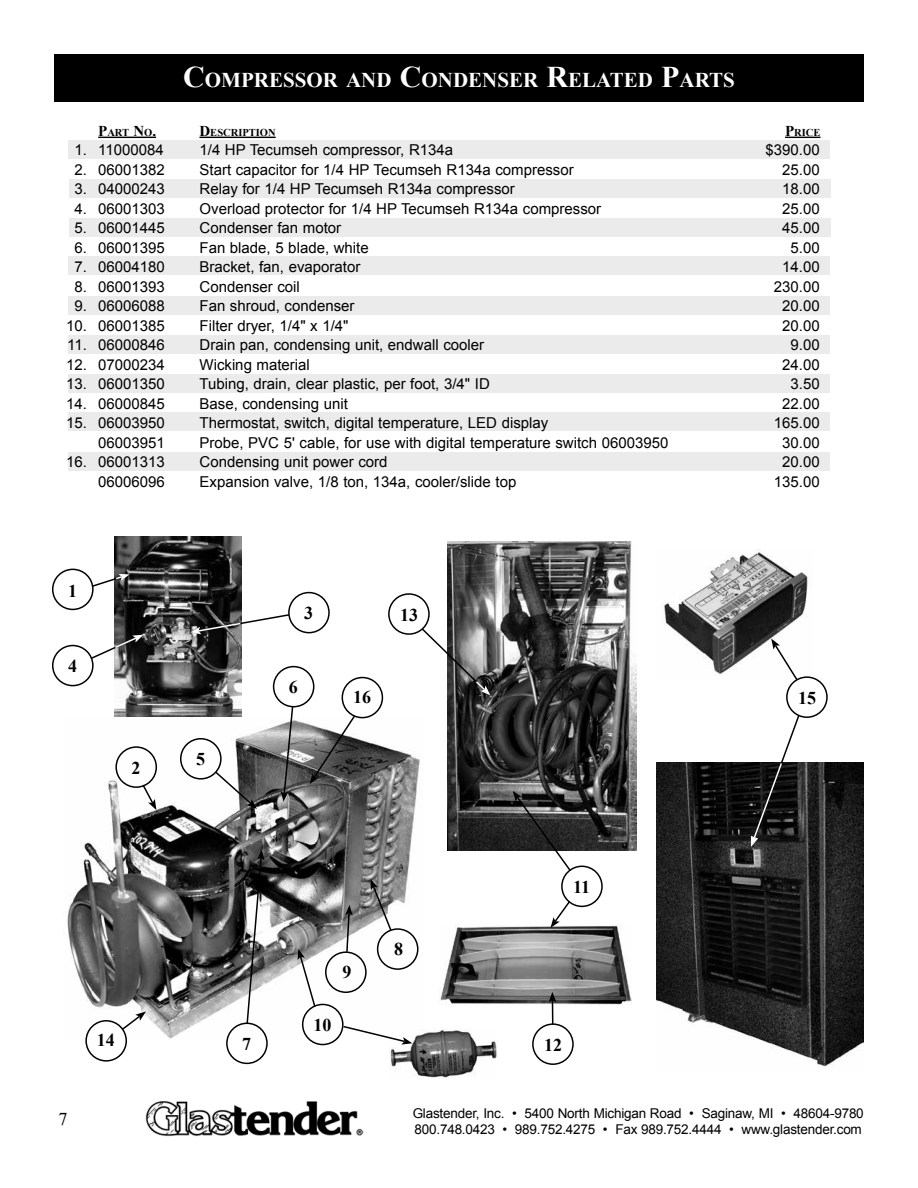
<style>
.page{position:relative;width:918px;height:1188px;background:#fff}
.page>*{position:absolute;margin:0;border:0;box-sizing:border-box;transform-origin:0 0}
.t1{font:700 21px "Times New Roman";color:#fff}
.t2{font:700 18px "Times New Roman";color:#000}
.t3{font:18px "Times New Roman";color:#000}
.t4{font:15px "Arial";color:#000}
.t5{font:13.5px/16.2px "Arial";letter-spacing:-.015em;color:#000}
.t6{font:700 10.5px "Times New Roman";color:#000}
.s1{font-size:30px}
.s2{font-size:15px}
</style>
<div class="page">
<img style="left:146px;top:1101px;width:217px;height:35px">
<div style="left:54px;top:54px;width:810px;height:47px;background:#000"></div>
<img style="left:440px;top:924px;width:192px;height:81px">
<img style="left:67px;top:715px;width:353px;height:325px">
<img style="left:389px;top:1029px;width:108px;height:49px">
<img style="left:664px;top:549px;width:144px;height:131px">
<img style="left:657px;top:763px;width:207px;height:304px">
<img style="left:115px;top:536px;width:127px;height:181px">
<img style="left:447px;top:542px;width:189px;height:308px">
<div style="left:288px;top:592px;width:42px;height:41px;border:2px solid #000;border-radius:50%"></div>
<div style="left:69px;top:140px;width:761px;height:18px;background:#ebebec"></div>
<div style="left:69px;top:179px;width:762px;height:18px;background:#ebebec"></div>
<div style="left:69px;top:218px;width:762px;height:19px;background:#ebebec"></div>
<div style="left:69px;top:257px;width:761px;height:18px;background:#ebebec"></div>
<div style="left:69px;top:297px;width:761px;height:18px;background:#ebebec"></div>
<div style="left:69px;top:335px;width:761px;height:18px;background:#ebebec"></div>
<div style="left:69px;top:374px;width:761px;height:19px;background:#ebebec"></div>
<div style="left:69px;top:413px;width:761px;height:18px;background:#ebebec"></div>
<div style="left:69px;top:452px;width:761px;height:18px;background:#ebebec"></div>
<svg style="left:342px;top:1025px;width:70px;height:20px"></svg>
<div style="left:226px;top:1023px;width:42px;height:41px;border:2px solid #000;border-radius:50%"></div>
<div style="left:115px;top:746px;width:42px;height:42px;border:2px solid #000;border-radius:50%"></div>
<svg style="left:141px;top:783px;width:15px;height:27px"></svg>
<div style="left:85px;top:1020px;width:42px;height:42px;border:2px solid #000;border-radius:50%"></div>
<svg style="left:120px;top:1011px;width:26px;height:20px"></svg>
<div style="left:377px;top:928px;width:41px;height:42px;border:2px solid #000;border-radius:50%"></div>
<svg style="left:371px;top:879px;width:22px;height:53px"></svg>
<div style="left:325px;top:951px;width:42px;height:42px;border:2px solid #000;border-radius:50%"></div>
<svg style="left:345px;top:905px;width:8px;height:48px"></svg>
<div style="left:273px;top:666px;width:41px;height:41px;border:2px solid #000;border-radius:50%"></div>
<div style="left:180px;top:738px;width:42px;height:42px;border:2px solid #000;border-radius:50%"></div>
<div style="left:302px;top:1004px;width:42px;height:41px;border:2px solid #000;border-radius:50%"></div>
<div style="left:532px;top:1023px;width:42px;height:42px;border:2px solid #000;border-radius:50%"></div>
<div style="left:561px;top:866px;width:42px;height:41px;border:2px solid #000;border-radius:50%"></div>
<svg style="left:513px;top:791px;width:59px;height:82px"></svg>
<div style="left:786px;top:676px;width:42px;height:42px;border:2px solid #000;border-radius:50%"></div>
<div style="left:52px;top:645px;width:42px;height:41px;border:2px solid #000;border-radius:50%"></div>
<div style="left:388px;top:593px;width:42px;height:42px;border:2px solid #000;border-radius:50%"></div>
<div style="left:342px;top:677px;width:41px;height:41px;border:2px solid #000;border-radius:50%"></div>
<svg style="left:310px;top:714px;width:47px;height:70px"></svg>
<div style="left:52px;top:569px;width:42px;height:41px;border:2px solid #000;border-radius:50%"></div>
<svg style="left:281px;top:705px;width:13px;height:97px"></svg>
<svg style="left:298px;top:949px;width:19px;height:59px"></svg>
<svg style="left:771px;top:639px;width:28px;height:43px"></svg>
<svg style="left:550px;top:899px;width:22px;height:29px"></svg>
<svg style="left:549px;top:992px;width:7px;height:32px"></svg>
<svg style="left:751px;top:713px;width:50px;height:134px"></svg>
<svg style="left:213px;top:770px;width:44px;height:39px"></svg>
<svg style="left:246px;top:850px;width:19px;height:175px"></svg>
<svg style="left:91px;top:574px;width:39px;height:14px"></svg>
<svg style="left:90px;top:635px;width:53px;height:25px"></svg>
<svg style="left:190px;top:613px;width:101px;height:21px"></svg>
<svg style="left:420px;top:627px;width:70px;height:68px"></svg>
<hr style="left:98px;top:137px;width:58px;height:1px;background:#000">
<hr style="left:199px;top:137px;width:77px;height:1px;background:#000">
<hr style="left:785px;top:137px;width:35px;height:1px;background:#000">
<h1 class="t1" style="left:183px;top:66px;width:551px"><span class="s1">C</span>OMPRESSOR AND <span class="s1">C</span>ONDENSER <span class="s1">R</span>ELATED <span class="s1">P</span>ARTS</h1>
<p class="t6" style="left:98px;top:125px;width:59px"><span class="s2">P</span>ART <span class="s2">N</span>O<span class="s2">.</span></p>
<p class="t6" style="left:199px;top:125px;width:77px"><span class="s2">D</span>ESCRIPTION</p>
<p class="t6" style="left:785px;top:125px;width:37px"><span class="s2">P</span>RICE</p>
<p class="t4" style="left:75px;top:140px;width:91px">1. 11000084</p>
<p class="t4" style="left:200px;top:140px;width:255px">1/4 HP Tecumseh compressor, R134a</p>
<p class="t4" style="left:766px;top:140px;width:56px">$390.00</p>
<p class="t4" style="left:75px;top:160px;width:92px">2. 06001382</p>
<p class="t4" style="left:200px;top:160px;width:376px">Start capacitor for 1/4 HP Tecumseh R134a compressor</p>
<p class="t4" style="left:782px;top:160px;width:39px">25.00</p>
<p class="t4" style="left:75px;top:179px;width:92px">3. 04000243</p>
<p class="t4" style="left:200px;top:179px;width:317px">Relay for 1/4 HP Tecumseh R134a compressor</p>
<p class="t4" style="left:782px;top:179px;width:39px">18.00</p>
<p class="t4" style="left:75px;top:199px;width:92px">4. 06001303</p>
<p class="t4" style="left:200px;top:199px;width:403px">Overload protector for 1/4 HP Tecumseh R134a compressor</p>
<p class="t4" style="left:782px;top:199px;width:39px">25.00</p>
<p class="t4" style="left:75px;top:218px;width:92px">5. 06001445</p>
<p class="t4" style="left:200px;top:218px;width:143px">Condenser fan motor</p>
<p class="t4" style="left:782px;top:218px;width:39px">45.00</p>
<p class="t4" style="left:75px;top:238px;width:92px">6. 06001395</p>
<p class="t4" style="left:200px;top:238px;width:171px">Fan blade, 5 blade, white</p>
<p class="t4" style="left:791px;top:238px;width:31px">5.00</p>
<p class="t4" style="left:75px;top:257px;width:92px">7. 06004180</p>
<p class="t4" style="left:200px;top:257px;width:162px">Bracket, fan, evaporator</p>
<p class="t4" style="left:782px;top:257px;width:39px">14.00</p>
<p class="t4" style="left:75px;top:277px;width:92px">8. 06001393</p>
<p class="t4" style="left:200px;top:277px;width:102px">Condenser coil</p>
<p class="t4" style="left:774px;top:277px;width:47px">230.00</p>
<p class="t4" style="left:75px;top:296px;width:92px">9. 06006088</p>
<p class="t4" style="left:200px;top:296px;width:157px">Fan shroud, condenser</p>
<p class="t4" style="left:782px;top:296px;width:39px">20.00</p>
<p class="t4" style="left:66px;top:316px;width:100px">10. 06001385</p>
<p class="t4" style="left:200px;top:316px;width:151px">Filter dryer, 1/4" x 1/4"</p>
<p class="t4" style="left:782px;top:316px;width:39px">20.00</p>
<p class="t4" style="left:67px;top:335px;width:99px">11. 06000846</p>
<p class="t4" style="left:200px;top:335px;width:286px">Drain pan, condensing unit, endwall cooler</p>
<p class="t4" style="left:791px;top:335px;width:31px">9.00</p>
<p class="t4" style="left:66px;top:355px;width:100px">12. 07000234</p>
<p class="t4" style="left:200px;top:355px;width:112px">Wicking material</p>
<p class="t4" style="left:782px;top:355px;width:39px">24.00</p>
<p class="t4" style="left:66px;top:374px;width:100px">13. 06001350</p>
<p class="t4" style="left:200px;top:374px;width:292px">Tubing, drain, clear plastic, per foot, 3/4" ID</p>
<p class="t4" style="left:791px;top:374px;width:31px">3.50</p>
<p class="t4" style="left:66px;top:394px;width:100px">14. 06000845</p>
<p class="t4" style="left:200px;top:394px;width:150px">Base, condensing unit</p>
<p class="t4" style="left:782px;top:394px;width:39px">22.00</p>
<p class="t4" style="left:66px;top:413px;width:100px">15. 06003950</p>
<p class="t4" style="left:200px;top:413px;width:350px">Thermostat, switch, digital temperature, LED display</p>
<p class="t4" style="left:774px;top:413px;width:47px">165.00</p>
<p class="t4" style="left:98px;top:433px;width:68px">06003951</p>
<p class="t4" style="left:200px;top:433px;width:470px">Probe, PVC 5' cable, for use with digital temperature switch 06003950</p>
<p class="t4" style="left:782px;top:433px;width:39px">30.00</p>
<p class="t4" style="left:66px;top:452px;width:100px">16. 06001313</p>
<p class="t4" style="left:200px;top:452px;width:190px">Condensing unit power cord</p>
<p class="t4" style="left:782px;top:452px;width:39px">20.00</p>
<p class="t4" style="left:98px;top:472px;width:68px">06006096</p>
<p class="t4" style="left:200px;top:472px;width:318px">Expansion valve, 1/8 ton, 134a, cooler/slide top</p>
<p class="t4" style="left:774px;top:472px;width:47px">135.00</p>
<p class="t2" style="left:68px;top:579px;width:10px">1</p>
<p class="t2" style="left:68px;top:654px;width:10px">4</p>
<p class="t2" style="left:131px;top:755px;width:10px">2</p>
<p class="t2" style="left:196px;top:747px;width:10px">5</p>
<p class="t2" style="left:304px;top:601px;width:10px">3</p>
<p class="t2" style="left:400px;top:603px;width:19px">13</p>
<p class="t2" style="left:289px;top:675px;width:10px">6</p>
<p class="t2" style="left:353px;top:684px;width:19px">16</p>
<p class="t2" style="left:97px;top:1027px;width:19px">14</p>
<p class="t2" style="left:242px;top:1031px;width:10px">7</p>
<p class="t2" style="left:342px;top:959px;width:10px">9</p>
<p class="t2" style="left:313px;top:1013px;width:19px">10</p>
<p class="t2" style="left:394px;top:936px;width:10px">8</p>
<p class="t2" style="left:573px;top:874px;width:19px">11</p>
<p class="t2" style="left:544px;top:1033px;width:19px">12</p>
<p class="t2" style="left:798px;top:686px;width:19px">15</p>
<p class="t3" style="left:58px;top:1107px;width:10px">7</p>
<p class="t5" style="left:413px;top:1105px;width:453px">Glastender, Inc. • 5400 North Michigan Road • Saginaw, MI • 48604-9780<br>800.748.0423 • 989.752.4275 • Fax 989.752.4444 • www.glastender.com</p>
</div>
